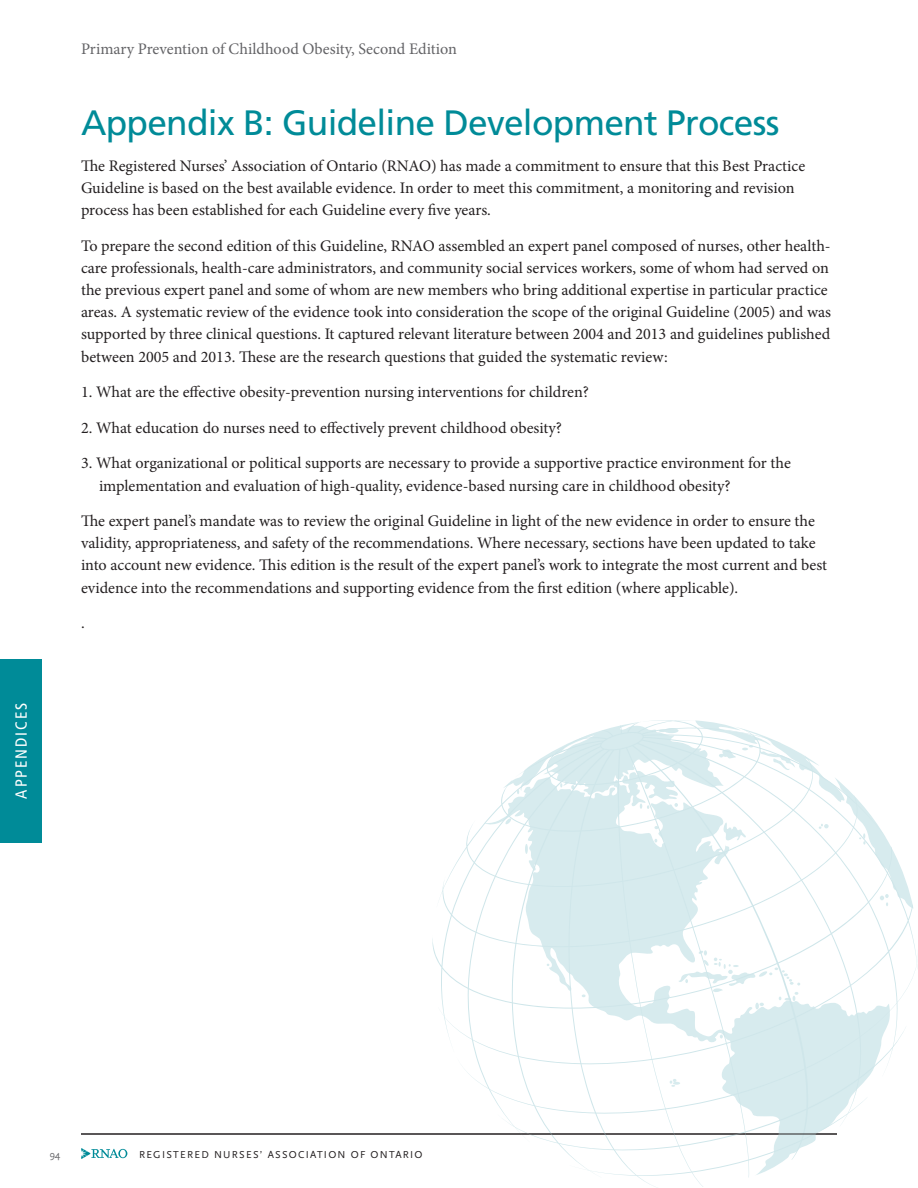
<style>
.page{position:relative;width:918px;height:1188px;background:#fff}
.page>*{position:absolute;margin:0;border:0;box-sizing:border-box;transform-origin:0 0}
.MAIN_BLUE_HEADS{font:35.25px "Frutiger";letter-spacing:-.02em;color:#008b98}
.MAIN_BODY_COPY{font:16.2px/22.2px "Minion Pro";color:#231f20}
.t1{font:16.2px "Minion Pro";color:#636366}
.t2{font:condensed 16.2px "Frutiger";letter-spacing:.12em;color:#fff}
.t3{font:10.5px "Scala Sans";letter-spacing:.12em;color:#231f20}
.t4{font:10.5px "Scala Sans";color:#636366}
</style>
<div class="page">
<svg style="left:81px;top:1148px;width:46px;height:11px"></svg>
<div style="left:0;top:659px;width:42px;height:183px;background:#008b98"></div>
<svg style="left:432px;top:720px;width:486px;height:467px"></svg>
<hr style="left:81px;top:1134px;width:756px;height:1px;background:#231f20">
<p class="t2" style="left:12px;top:799px;width:97px;rotate:-90deg">APPENDICES</p>
<p class="t1" style="left:81px;top:38px;width:378px">Primary Prevention of Childhood Obesity, Second Edition</p>
<p class="MAIN_BLUE_HEADS" style="left:81px;top:102px;width:700px">Appendix B: Guideline Development Process</p>
<p class="MAIN_BODY_COPY" style="left:81px;top:155px;width:726px">The Registered Nurses’ Association of Ontario (RNAO) has made a commitment to ensure that this Best Practice<br>Guideline is based on the best available evidence. In order to meet this commitment, a monitoring and revision process has been established for each Guideline every five years.</p>
<p class="MAIN_BODY_COPY" style="left:81px;top:235px;width:752px">To prepare the second edition of this Guideline, RNAO assembled an expert panel composed of nurses, other health&shy;care professionals, health-care administrators, and community social services workers, some of whom had served on the previous expert panel and some of whom are new members who bring additional expertise in particular practice areas. A systematic review of the evidence took into consideration the scope of the original Guideline (2005) and was supported by three clinical questions. It captured relevant literature between 2004 and 2013 and guidelines published between 2005 and 2013. These are the research questions that guided the systematic review:</p>
<p class="MAIN_BODY_COPY" style="left:81px;top:381px;width:510px">1. What are the effective obesity-prevention nursing interventions for children?</p>
<p class="MAIN_BODY_COPY" style="left:81px;top:417px;width:483px">2. What education do nurses need to effectively prevent childhood obesity?</p>
<p class="MAIN_BODY_COPY" style="left:99px;top:452px;width:693px;text-indent:-18px">3. What organizational or political supports are necessary to provide a supportive practice environment for the implementation and evaluation of high-quality, evidence-based nursing care in childhood obesity?</p>
<p class="MAIN_BODY_COPY" style="left:81px;top:510px;width:748px">The expert panel’s mandate was to review the original Guideline in light of the new evidence in order to ensure the validity, appropriateness, and safety of the recommendations. Where necessary, sections have been updated to take into account new evidence. This edition is the result of the expert panel’s work to integrate the most current and best evidence into the recommendations and supporting evidence from the first edition (where applicable).</p>
<p class="MAIN_BODY_COPY" style="left:81px;top:612px;width:5px">.</p>
<p class="t4" style="left:49px;top:1149px;width:12px">94</p>
<p class="t3" style="left:139px;top:1149px;width:285px">REGISTERED NURSES’ ASSOCIATION OF ONTARIO</p>
</div>
